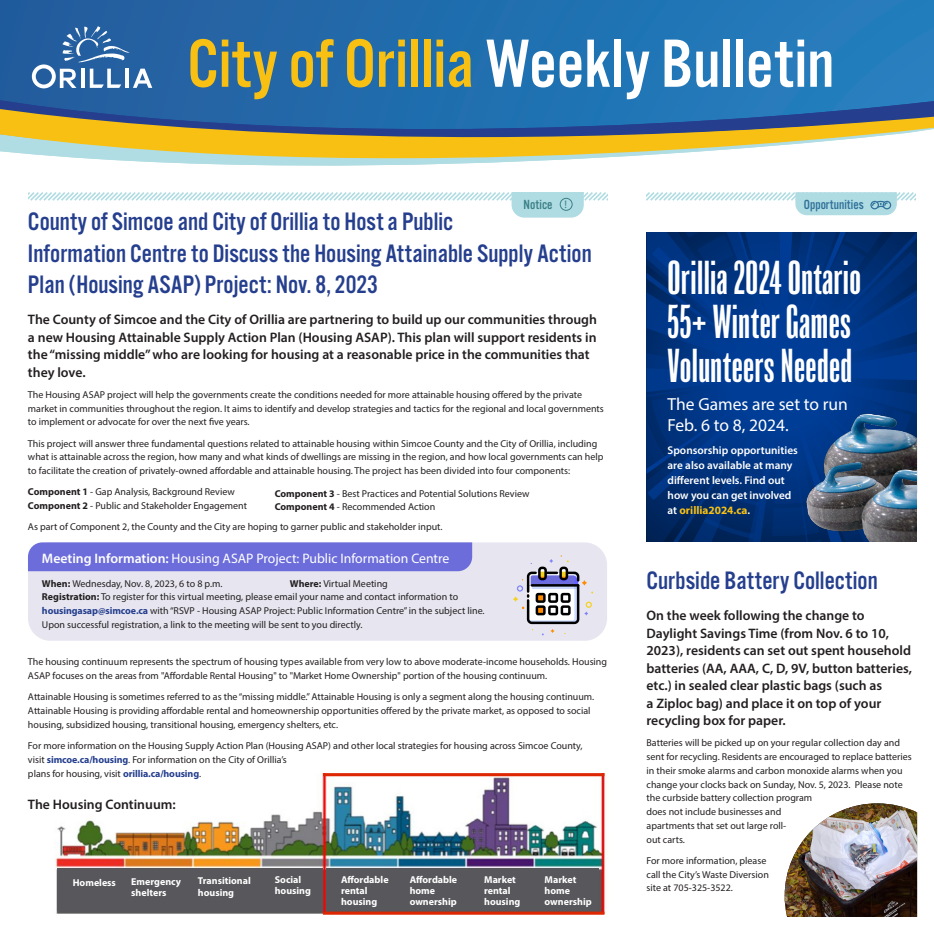
<style>
.page{position:relative;width:934px;height:945px;background:#fff}
.page>*{position:absolute;margin:0;border:0;box-sizing:border-box;transform-origin:0 0}
.t1{font:70.75px "Alternate Got No 3 D";color:#fff}
.t2{font:extra-condensed 43.75px "Balboa";letter-spacing:.01em;color:#fff}
.t3{font:26.25px/31.2px "Alternate Got No 3 D";color:#253f8e}
.t4{font:17.5px "Myriad Pro";color:#fff}
.t5{font:600 13.75px/17.5px "Myriad Pro";color:#231f20}
.t6{font:13.75px "Myriad Pro";color:#fff}
.t7{font:13.75px "Alternate Got No 3 D";color:#30719a}
.t8{font:13.75px "Alternate Got No 3 D";letter-spacing:.005em;color:#3b7f87}
.t9{font:600 11.25px "Myriad Pro";color:#fff}
.t10{font:700 11.25px "Myriad Pro";color:#f8c013}
.t11{font:10px/13.8px "Myriad Pro";color:#231f20}
.t12{font:700 10px/11.2px "Myriad Pro";color:#fff}
.s1{color:#f8c013}
.s2{font-family:"Myriad Pro";font-size:11px}
.s3{font-weight:700}
.s4{font-weight:600}
.s5{font-weight:700;color:#253f8e}
.s6{font-weight:600;color:#fff}
</style>
<div class="page">
<svg style="left:0;top:0;width:934px;height:39px;background:#226dae"></svg>
<svg style="left:32px;top:26px;width:120px;height:13px;background:#3067a5"></svg>
<svg style="left:0;top:39px;width:934px;height:13px;background:#256faf"></svg>
<svg style="left:0;top:52px;width:934px;height:114px;background:#668d9b"></svg>
<div style="left:28px;top:542px;width:579px;height:99px;background:#e7e6f0;border-radius:23px"></div>
<div style="left:28px;top:542px;width:444px;height:29px;background:#6c6ddb"></div>
<img style="left:55px;top:773px;width:551px;height:140px">
<hr style="left:323px;top:773px;width:281px;height:3px;background:#dd2702">
<div style="left:57px;top:869px;width:266px;height:42px;background:#58575c"></div>
<div style="left:327px;top:869px;width:271px;height:42px;background:#58575c"></div>
<hr style="left:323px;top:912px;width:281px;height:3px;background:#dd2702">
<svg style="left:646px;top:232px;width:270px;height:309px;background:#003482"></svg>
<img style="left:819px;top:412px;width:98px;height:32px">
<img style="left:801px;top:444px;width:116px;height:97px">
<svg style="left:28px;top:192px;width:888px;height:26px"></svg>
<img style="left:784px;top:803px;width:133px;height:114px">
<svg style="left:513px;top:555px;width:80px;height:80px"></svg>
<div style="left:538px;top:567px;width:9px;height:13px;border:2px solid #000;border-radius:2px"></div>
<p class="t1" style="left:187px;top:26px;width:649px"><span class="s1">City of Orillia</span> Weekly Bulletin</p>
<h3 class="t8" style="left:524px;top:197px;width:45px">Notice <span class="s2">!</span></h3>
<p class="t3" style="left:28px;top:207px;width:427px">County of Simcoe and City of Orillia to Host a Public</p>
<p class="t3" style="left:28px;top:238px;width:565px">Information Centre to Discuss the Housing Attainable Supply Action<br>Plan (Housing ASAP) Project: Nov. 8, 2023</p>
<p class="t5" style="left:28px;top:310px;width:570px">The County of Simcoe and the City of Orillia are partnering to build up our communities through a new Housing Attainable Supply Action Plan (Housing ASAP). This plan will support residents in the “missing middle” who are looking for housing at a reasonable price in the communities that they love.</p>
<p class="t11" style="left:28px;top:387px;width:577px">The Housing ASAP project will help the governments create the conditions needed for more attainable housing offered by the private market in communities throughout the region. It aims to identify and develop strategies and tactics for the regional and local governments to implement or advocate for over the next five years.</p>
<p class="t11" style="left:28px;top:436px;width:577px">This project will answer three fundamental questions related to attainable housing within Simcoe County and the City of Orillia, including what is attainable across the region, how many and what kinds of dwellings are missing in the region, and how local governments can help to facilitate the creation of privately-owned affordable and attainable housing. The project has been divided into four components:</p>
<p class="t11" style="left:28px;top:485px;width:208px"><span class="s3">Component 1</span> - Gap Analysis, Background Review</p>
<p class="t11" style="left:28px;top:499px;width:221px"><span class="s3">Component 2</span> - Public and Stakeholder Engagement</p>
<p class="t11" style="left:275px;top:486px;width:256px"><span class="s3">Component 3</span> - Best Practices and Potential Solutions Review</p>
<p class="t11" style="left:275px;top:500px;width:162px"><span class="s3">Component 4</span> - Recommended Action</p>
<p class="t11" style="left:28px;top:519px;width:416px">As part of Component 2, the County and the City are hoping to garner public and stakeholder input.</p>
<p class="t6" style="left:42px;top:550px;width:409px"><span class="s4">Meeting Information:</span> Housing ASAP Project: Public Information Centre</p>
<p class="t11" style="left:42px;top:576px;width:182px"><span class="s3">When:</span> Wednesday, Nov. 8, 2023, 6 to 8 p.m.</p>
<p class="t11" style="left:290px;top:576px;width:99px"><span class="s3">Where:</span> Virtual Meeting</p>
<p class="t11" style="left:42px;top:590px;width:418px"><span class="s3">Registration:</span> To register for this virtual meeting, please email your name and contact information to</p>
<p class="t11" style="left:42px;top:604px;width:444px"><span class="s5">housingasap@simcoe.ca</span> with “RSVP - Housing ASAP Project: Public Information Centre” in the subject line.</p>
<p class="t11" style="left:42px;top:617px;width:322px">Upon successful registration, a link to the meeting will be sent to you directly.</p>
<p class="t11" style="left:28px;top:655px;width:580px">The housing continuum represents the spectrum of housing types available from very low to above moderate-income households. Housing<br>ASAP focuses on the areas from "Affordable Rental Housing" to "Market Home Ownership" portion of the housing continuum.</p>
<p class="t11" style="left:28px;top:690px;width:568px">Attainable Housing is sometimes referred to as the “missing middle.” Attainable Housing is only a segment along the housing continuum.<br>Attainable Housing is providing affordable rental and homeownership opportunities offered by the private market, as opposed to social housing, subsidized housing, transitional housing, emergency shelters, etc.</p>
<p class="t11" style="left:28px;top:739px;width:556px">For more information on the Housing Supply Action Plan (Housing ASAP) and other local strategies for housing across Simcoe County,</p>
<p class="t11" style="left:28px;top:752px;width:260px">visit <span class="s5">simcoe.ca/housing</span>. For information on the City of Orillia’s</p>
<p class="t11" style="left:28px;top:766px;width:175px">plans for housing, visit <span class="s5">orillia.ca/housing</span>.</p>
<p class="t5" style="left:28px;top:795px;width:149px">The Housing Continuum:</p>
<p class="t12" style="left:73px;top:877px;width:45px">Homeless</p>
<p class="t12" style="left:131px;top:875px;width:51px">Emergency shelters</p>
<p class="t12" style="left:198px;top:875px;width:54px">Transitional housing</p>
<p class="t12" style="left:275px;top:874px;width:38px">Social housing</p>
<p class="t12" style="left:341px;top:874px;width:49px">Affordable rental housing</p>
<p class="t12" style="left:410px;top:873px;width:49px">Affordable home ownership</p>
<p class="t12" style="left:484px;top:873px;width:38px">Market rental housing</p>
<p class="t12" style="left:544px;top:873px;width:49px">Market home ownership</p>
<h3 class="t7" style="left:804px;top:197px;width:62px">Opportunities</h3>
<p class="t2" style="left:667px;top:254px;width:195px">Orillia 2024 Ontario</p>
<p class="t2" style="left:667px;top:298px;width:185px">55+ Winter Games</p>
<p class="t2" style="left:667px;top:342px;width:186px">Volunteers Needed</p>
<p class="t4" style="left:667px;top:394px;width:182px">The Games are set to run</p>
<p class="t4" style="left:667px;top:415px;width:123px">Feb. 6 to 8, 2024.</p>
<p class="t9" style="left:667px;top:443px;width:132px">Sponsorship opportunities</p>
<p class="t9" style="left:667px;top:458px;width:126px">are also available at many</p>
<p class="t9" style="left:667px;top:473px;width:119px">different levels. Find out</p>
<p class="t9" style="left:667px;top:488px;width:125px">how you can get involved</p>
<p class="t10" style="left:667px;top:503px;width:84px"><span class="s6">at</span> orillia2024.ca<span class="s6">.</span></p>
<p class="t3" style="left:646px;top:565px;width:233px">Curbside Battery Collection</p>
<p class="t5" style="left:646px;top:606px;width:267px">On the week following the change to Daylight Savings Time (from Nov. 6 to 10, 2023), residents can set out spent household batteries (AA, AAA, C, D, 9V, button batteries, etc.) in sealed clear plastic bags (such as<br>a Ziploc bag) and place it on top of your recycling box for paper.</p>
<p class="t11" style="left:646px;top:736px;width:267px">Batteries will be picked up on your regular collection day and sent for recycling. Residents are encouraged to replace batteries in their smoke alarms and carbon monoxide alarms when you change your clocks back on Sunday, Nov. 5, 2023. Please note the curbside battery collection program<br>does not include businesses and<br>apartments that set out large roll-<br>out carts.</p>
<p class="t11" style="left:646px;top:853px;width:124px">For more information, please call the City’s Waste Diversion site at 705-325-3522.</p>
</div>
